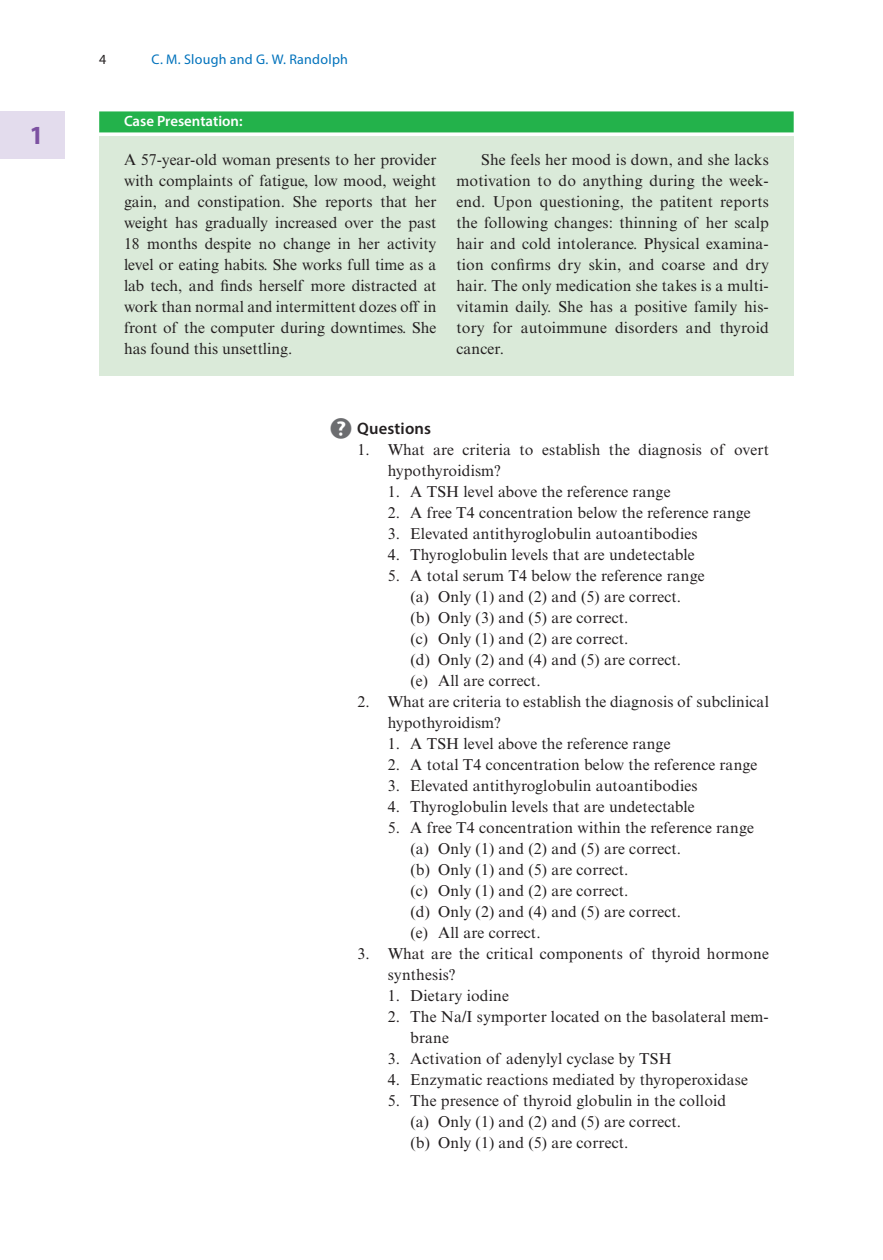
<style>
.page{position:relative;width:883px;height:1260px;background:#fff}
.page>*{position:absolute;margin:0;border:0;box-sizing:border-box;transform-origin:0 0}
.t1{font:700 semi-condensed 26.25px "Myriad Pro";color:#7c51a1}
.t2{font:600 16.62px "Myriad Pro";letter-spacing:.01em;color:#231f20}
.t3{font:15.75px/21px "Times New Roman MT Std";letter-spacing:.01em;color:#231f20}
.t4{font:600 14.88px "Myriad Pro";color:#fff}
.t5{font:14px "Myriad Pro Regular 2";letter-spacing:.02em;color:#0072bc}
.t6{font:14px "Myriad Pro";color:#231f20}
.s1{font-family:"Blik Buttons";font-weight:400;color:#6c6d70}
</style>
<div class="page">
<div style="left:0;top:111px;width:64px;height:47px;background:#e3dced"></div>
<div style="left:99px;top:111px;width:695px;height:21px;background:#23b24b"></div>
<div style="left:99px;top:136px;width:695px;height:240px;background:#daead9"></div>
<h1 class="t1" style="left:30px;top:119px;width:15px">1</h1>
<p class="t6" style="left:99px;top:51px;width:9px">4</p>
<p class="t5" style="left:151px;top:51px;width:198px">C. M. Slough and G. W. Randolph</p>
<p class="t4" style="left:124px;top:112px;width:120px">Case Presentation:</p>
<p class="t3" style="left:124px;top:150px;width:314px;text-align:justify">A 57-year-old woman presents to her provider with complaints of fatigue, low mood, weight gain, and constipation. She reports that her weight has gradually increased over the past 18 months despite no change in her activity level or eating habits. She works full time as a lab tech, and finds herself more distracted at work than normal and intermittent dozes off in front of the computer during downtimes. She has found this unsettling.</p>
<p class="t3" style="left:456px;top:150px;width:314px;text-align:justify;text-indent:25px">She feels her mood is down, and she lacks motivation to do anything during the week&shy;end. Upon questioning, the patitent reports the following changes: thinning of her scalp hair and cold intolerance. Physical examina&shy;tion confirms dry skin, and coarse and dry hair. The only medication she takes is a multi&shy;vitamin daily. She has a positive family his&shy;tory for autoimmune disorders and thyroid cancer.</p>
<p class="t2" style="left:332px;top:418px;width:100px"><span class="s1">?</span> Questions</p>
<p class="t3" style="left:388px;top:439px;width:383px;text-indent:-30px">1. What are criteria to establish the diagnosis of overt hypothyroidism?</p>
<p class="t3" style="left:388px;top:481px;width:284px">1. A TSH level above the reference range</p>
<p class="t3" style="left:388px;top:502px;width:364px">2. A free T4 concentration below the reference range</p>
<p class="t3" style="left:388px;top:523px;width:311px">3. Elevated antithyroglobulin autoantibodies</p>
<p class="t3" style="left:388px;top:544px;width:308px">4. Thyroglobulin levels that are undetectable</p>
<p class="t3" style="left:410px;top:565px;width:296px;text-indent:-23px">5. A total serum T4 below the reference range (a) Only (1) and (2) and (5) are correct. (b) Only (3) and (5) are correct.<br>(c) Only (1) and (2) are correct.<br>(d) Only (2) and (4) and (5) are correct.<br>(e) All are correct.</p>
<p class="t3" style="left:388px;top:691px;width:383px;text-indent:-30px">2. What are criteria to establish the diagnosis of subclinical hypothyroidism?</p>
<p class="t3" style="left:388px;top:733px;width:284px">1. A TSH level above the reference range</p>
<p class="t3" style="left:388px;top:754px;width:371px">2. A total T4 concentration below the reference range</p>
<p class="t3" style="left:388px;top:775px;width:311px">3. Elevated antithyroglobulin autoantibodies</p>
<p class="t3" style="left:388px;top:796px;width:308px">4. Thyroglobulin levels that are undetectable</p>
<p class="t3" style="left:410px;top:817px;width:345px;text-indent:-23px">5. A free T4 concentration within the reference range (a) Only (1) and (2) and (5) are correct.<br>(b) Only (1) and (5) are correct.<br>(c) Only (1) and (2) are correct.<br>(d) Only (2) and (4) and (5) are correct.<br>(e) All are correct.</p>
<p class="t3" style="left:388px;top:943px;width:383px;text-indent:-30px">3. What are the critical components of thyroid hormone synthesis?</p>
<p class="t3" style="left:388px;top:985px;width:123px">1. Dietary iodine</p>
<p class="t3" style="left:410px;top:1006px;width:360px;text-indent:-22px">2. The Na/I symporter located on the basolateral mem&shy;brane</p>
<p class="t3" style="left:388px;top:1048px;width:285px">3. Activation of adenylyl cyclase by TSH</p>
<p class="t3" style="left:388px;top:1069px;width:362px">4. Enzymatic reactions mediated by thyroperoxidase</p>
<p class="t3" style="left:410px;top:1090px;width:317px;text-indent:-23px">5. The presence of thyroid globulin in the colloid (a) Only (1) and (2) and (5) are correct.<br>(b) Only (1) and (5) are correct.</p>
</div>
